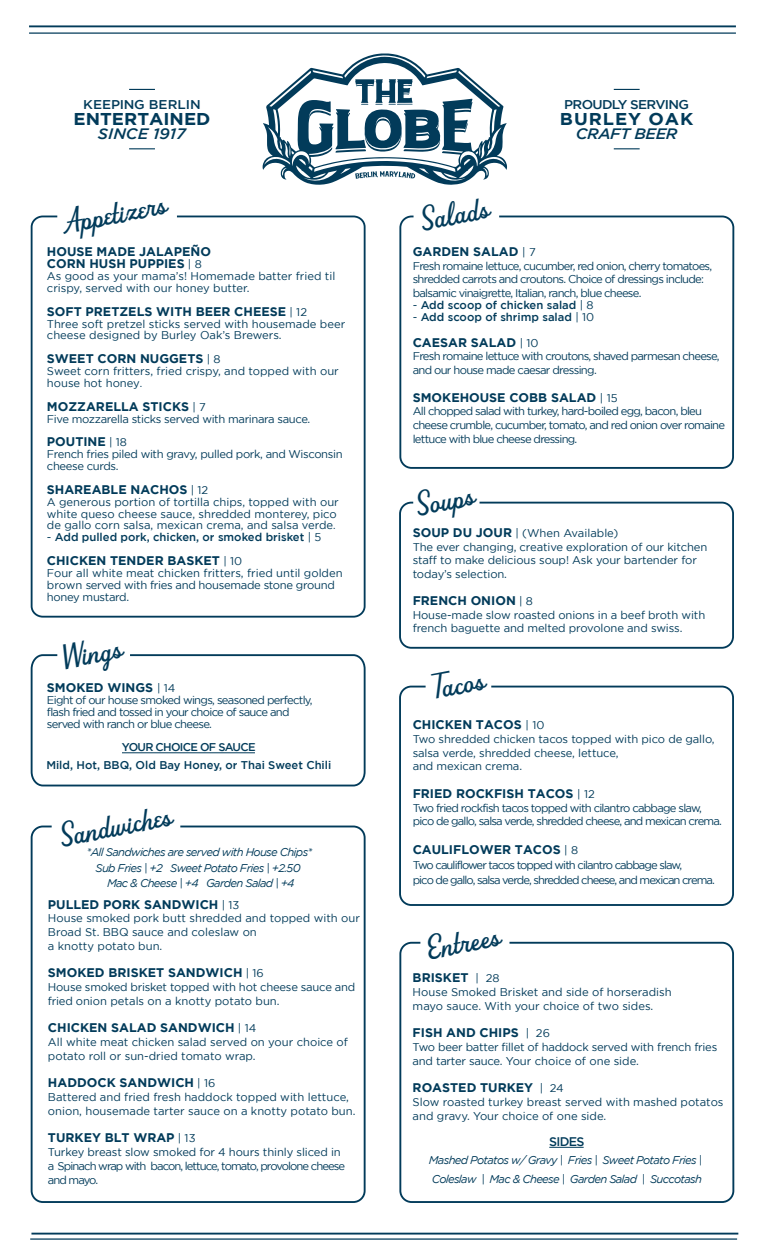
<style>
.page{position:relative;width:765px;height:1260px;background:#fff}
.page>*{position:absolute;margin:0;border:0;box-sizing:border-box;transform-origin:0 0}
.t1{font:700 25px "Beverly Drive Right";color:#023b5a}
.t2{font:700 17.12px "Gotham";color:#023b5a;scale:1.07 1}
.t3{font:700 17.12px "Gotham";letter-spacing:.05em;color:#023b5a;scale:1.07 1}
.t4{font:italic 500 15.12px "Gotham";letter-spacing:-.015em;color:#023b5a;scale:1.07 1}
.t5{font:500 12.62px "Gotham";letter-spacing:-.05em;color:#023b5a;scale:1.07 1}
.t6{font:500 12.62px "Gotham";color:#023b5a;scale:1.07 1}
.t7{font:700 12.5px/11.9px "Gotham";color:#023b5a}
.t8{font:500 12.5px "Gotham";letter-spacing:-.06em;color:#023b5a}
.t9{font:11.25px/13.8px "Gotham";color:#023b5a}
.t10{font:11.25px/13.8px "Gotham";letter-spacing:-.02em;color:#023b5a}
.t11{font:11.25px/13.8px "Gotham";letter-spacing:-.065em;color:#023b5a}
.t12{font:11.25px/13.8px "Gotham";letter-spacing:-.08em;color:#023b5a}
.t13{font:italic 11.25px/15.5px "Gotham";letter-spacing:-.06em;color:#023b5a;text-align:center}
.t14{font:500 11.25px/17.5px "Gotham";color:#023b5a;text-align:center}
.t15{font:11.25px/11.9px "Gotham";letter-spacing:-.06em;color:#023b5a}
.t16{font:11.25px/13.8px "Gotham";letter-spacing:-.07em;color:#023b5a}
.s1{font-weight:400;font-size:11.25px}
.s2{font-size:10.12px}
.s3{font-weight:400}
.s4{font-weight:700;font-size:12.5px}
</style>
<div class="page">
<hr style="left:29px;top:25px;width:707px;height:2px;background:#023b5a">
<hr style="left:29px;top:32px;width:707px;height:2px;background:#023b5a">
<svg style="left:263px;top:54px;width:244px;height:131px"></svg>
<svg style="left:614px;top:89px;width:26px;height:1px"></svg>
<svg style="left:614px;top:148px;width:26px;height:1px"></svg>
<svg style="left:129px;top:89px;width:26px;height:1px"></svg>
<svg style="left:129px;top:148px;width:26px;height:1px"></svg>
<div style="left:31px;top:216px;width:335px;height:402px;border:2px solid #023b5a;border-radius:11px"></div>
<div style="left:399px;top:216px;width:335px;height:253px;border:2px solid #023b5a;border-radius:11px"></div>
<div style="left:31px;top:826px;width:335px;height:377px;border:2px solid #023b5a;border-radius:11px"></div>
<div style="left:399px;top:686px;width:335px;height:220px;border:2px solid #023b5a;border-radius:11px"></div>
<svg style="left:30px;top:654px;width:336px;height:133px"></svg>
<hr style="left:122px;top:753px;width:133px;height:1px;background:#023b5a">
<div style="left:399px;top:942px;width:335px;height:261px;border:2px solid #023b5a;border-radius:11px"></div>
<hr style="left:549px;top:1147px;width:35px;height:1px;background:#023b5a">
<div style="left:399px;top:502px;width:335px;height:147px;border:2px solid #023b5a;border-radius:11px"></div>
<hr style="left:31px;top:1233px;width:707px;height:2px;background:#023b5a">
<hr style="left:30px;top:1238px;width:707px;height:2px;background:#023b5a">
<p class="t6" style="left:83px;top:97px;width:111px">KEEPING BERLIN</p>
<h3 class="t4" style="left:98px;top:125px;width:84px">SINCE 1917</h3>
<h2 class="t2" style="left:74px;top:109px;width:129px">ENTERTAINED</h2>
<h1 class="t1" style="left:62px;top:210px;width:105px;rotate:-11deg">Appetizers</h1>
<h1 class="t1" style="left:418px;top:208px;width:72px;rotate:-11deg">Salads</h1>
<p class="t5" style="left:564px;top:97px;width:118px">PROUDLY SERVING</p>
<h3 class="t4" style="left:576px;top:125px;width:97px">CRAFT BEER</h3>
<h2 class="t3" style="left:560px;top:109px;width:126px">BURLEY OAK</h2>
<p class="t7" style="left:47px;top:246px;width:166px">HOUSE MADE JALAPEÑO<br>CORN HUSH PUPPIES <span class="s1">| 8</span></p>
<p class="t9" style="left:47px;top:270px;width:290px;line-height:11.9px">As good as your mama’s! Homemade batter fried til crispy, served with our honey butter.</p>
<p class="t7" style="left:47px;top:305px;width:262px">SOFT PRETZELS WITH BEER CHEESE <span class="s1">| 12</span></p>
<p class="t9" style="left:47px;top:317px;width:300px;line-height:11.9px">Three soft pretzel sticks served with housemade beer cheese designed by Burley Oak’s Brewers.</p>
<p class="t7" style="left:47px;top:353px;width:175px">SWEET CORN NUGGETS <span class="s1">| 8</span></p>
<p class="t9" style="left:47px;top:365px;width:293px;line-height:11.9px">Sweet corn fritters, fried crispy, and topped with our house hot honey<span class="s2">.</span></p>
<p class="t7" style="left:47px;top:400px;width:160px">MOZZARELLA STICKS <span class="s1">| 7</span></p>
<p class="t10" style="left:47px;top:412px;width:265px">Five mozzarella sticks served with marinara sauce.</p>
<p class="t7" style="left:47px;top:436px;width:82px">POUTINE <span class="s1">| 18</span></p>
<p class="t10" style="left:47px;top:448px;width:297px;line-height:11.9px">French fries piled with gravy, pulled pork, and Wisconsin cheese curds.</p>
<p class="t7" style="left:47px;top:483px;width:163px">SHAREABLE NACHOS <span class="s1">| 12</span></p>
<p class="t9" style="left:47px;top:496px;width:293px;line-height:11.9px">A generous portion of tortilla chips, topped with our white queso cheese sauce, shredded monterey, pico de gallo corn salsa, mexican crema, and salsa verde<span class="s2">.</span></p>
<p class="t14" style="left:47px;top:528px;width:276px"><span class="s3">-</span> Add pulled pork, chicken, or smoked brisket <span class="s3">| 5</span></p>
<p class="t7" style="left:47px;top:554px;width:197px">CHICKEN TENDER BASKET <span class="s1">| 10</span></p>
<p class="t10" style="left:47px;top:567px;width:297px;line-height:11.9px">Four all white meat chicken fritters, fried until golden brown served with fries and housemade stone ground honey mustard.</p>
<h1 class="t1" style="left:57px;top:647px;width:65px;rotate:-11deg">Wings</h1>
<p class="t7" style="left:47px;top:682px;width:130px">SMOKED WINGS <span class="s1">| 14</span></p>
<p class="t15" style="left:47px;top:694px;width:267px">Eight of our house smoked wings, seasoned perfectly, flash fried and tossed in your choice of sauce and served with ranch or blue cheese.</p>
<p class="t14" style="left:46px;top:738px;width:286px">YOUR CHOICE OF SAUCE<br>Mild, Hot, BBQ, Old Bay Honey, or Thai Sweet Chili</p>
<h1 class="t1" style="left:57px;top:824px;width:116px;rotate:-11deg">Sandwiches</h1>
<p class="t13" style="left:87px;top:845px;width:227px">*All Sandwiches are served with House Chips*<br>Sub Fries | +2 Sweet Potato Fries | +2.50<br>Mac &amp; Cheese | +4 Garden Salad | +4</p>
<p class="t7" style="left:48px;top:898px;width:193px">PULLED PORK SANDWICH <span class="s1">| 13</span></p>
<p class="t9" style="left:48px;top:911px;width:314px">House smoked pork butt shredded and topped with our<br>Broad St. BBQ sauce and coleslaw on<br>a knotty potato bun.</p>
<p class="t7" style="left:48px;top:967px;width:217px">SMOKED BRISKET SANDWICH <span class="s1">| 16</span></p>
<p class="t10" style="left:48px;top:980px;width:309px">House smoked brisket topped with hot cheese sauce and fried onion petals on a knotty potato bun.</p>
<p class="t7" style="left:48px;top:1022px;width:210px">CHICKEN SALAD SANDWICH <span class="s1">| 14</span></p>
<p class="t9" style="left:48px;top:1035px;width:302px">All white meat chicken salad served on your choice of potato roll or sun-dried tomato wrap.</p>
<p class="t7" style="left:48px;top:1077px;width:169px">HADDOCK SANDWICH <span class="s1">| 16</span></p>
<p class="t9" style="left:48px;top:1090px;width:309px">Battered and fried fresh haddock topped with lettuce, onion, housemade tarter sauce on a knotty potato bun.</p>
<p class="t7" style="left:48px;top:1132px;width:149px">TURKEY BLT WRAP <span class="s1">| 13</span></p>
<p class="t12" style="left:48px;top:1145px;width:299px">Turkey breast slow smoked for 4 hours thinly sliced in a Spinach wrap with bacon, lettuce, tomato, provolone cheese and mayo.</p>
<p class="t7" style="left:413px;top:246px;width:124px">GARDEN SALAD <span class="s1">| 7</span></p>
<p class="t11" style="left:413px;top:259px;width:301px">Fresh romaine lettuce, cucumber, red onion, cherry tomatoes, shredded carrots and croutons. Choice of dressings include: balsamic vinaigrette, Italian, ranch, blue cheese.</p>
<p class="t14" style="left:413px;top:296px;width:182px"><span class="s3">-</span> Add scoop of chicken salad <span class="s3">| 8</span></p>
<p class="t14" style="left:413px;top:308px;width:183px"><span class="s3">-</span> Add scoop of shrimp salad <span class="s3">| 10</span></p>
<p class="t7" style="left:413px;top:336px;width:127px">CAESAR SALAD <span class="s1">| 10</span></p>
<p class="t11" style="left:413px;top:349px;width:308px">Fresh romaine lettuce with croutons, shaved parmesan cheese, and our house made caesar dressing.</p>
<p class="t7" style="left:413px;top:391px;width:206px">SMOKEHOUSE COBB SALAD <span class="s1">| 15</span></p>
<p class="t11" style="left:413px;top:404px;width:314px">All chopped salad with turkey, hard-boiled egg, bacon, bleu cheese crumble, cucumber, tomato, and red onion over romaine lettuce with blue cheese dressing.</p>
<h1 class="t1" style="left:413px;top:493px;width:61px;rotate:-11deg">Soups</h1>
<p class="t10" style="left:413px;top:526px;width:296px"><span class="s4">SOUP DU JOUR</span> | (When Available)<br>The ever changing, creative exploration of our kitchen staff to make delicious soup! Ask your bartender for today’s selection.</p>
<p class="t7" style="left:413px;top:594px;width:122px">FRENCH ONION <span class="s1">| 8</span></p>
<p class="t10" style="left:413px;top:608px;width:294px">House-made slow roasted onions in a beef broth with french baguette and melted provolone and swiss.</p>
<h1 class="t1" style="left:429px;top:677px;width:56px;rotate:-11deg">Tacos</h1>
<p class="t7" style="left:413px;top:718px;width:133px">CHICKEN TACOS <span class="s1">| 10</span></p>
<p class="t10" style="left:413px;top:732px;width:303px">Two shredded chicken tacos topped with pico de gallo, salsa verde, shredded cheese, lettuce,<br>and mexican crema.</p>
<p class="t7" style="left:413px;top:787px;width:184px">FRIED ROCKFISH TACOS <span class="s1">| 12</span></p>
<p class="t16" style="left:413px;top:801px;width:311px">Two fried rockfish tacos topped with cilantro cabbage slaw, pico de gallo, salsa verde, shredded cheese, and mexican crema.</p>
<p class="t7" style="left:413px;top:843px;width:167px">CAULIFLOWER TACOS <span class="s1">| 8</span></p>
<p class="t12" style="left:413px;top:858px;width:304px;line-height:15px">Two cauliflower tacos topped with cilantro cabbage slaw,<br>pico de gallo, salsa verde, shredded cheese, and mexican crema.</p>
<h1 class="t1" style="left:423px;top:937px;width:77px;rotate:-11deg">Entrees</h1>
<p class="t7" style="left:413px;top:972px;width:88px">BRISKET <span class="s1">| 28</span></p>
<p class="t9" style="left:413px;top:985px;width:261px">House Smoked Brisket and side of horseradish mayo sauce. With your choice of two sides.</p>
<p class="t7" style="left:413px;top:1027px;width:139px">FISH AND CHIPS <span class="s1">| 26</span></p>
<p class="t10" style="left:413px;top:1040px;width:306px">Two beer batter fillet of haddock served with french fries and tarter sauce. Your choice of one side.</p>
<p class="t7" style="left:413px;top:1082px;width:153px">ROASTED TURKEY <span class="s1">| 24</span></p>
<p class="t9" style="left:413px;top:1095px;width:312px">Slow roasted turkey breast served with mashed potatos and gravy. Your choice of one side.</p>
<p class="t8" style="left:549px;top:1134px;width:37px">SIDES</p>
<p class="t13" style="left:429px;top:1151px;width:275px;line-height:18.8px;text-align:left">Mashed Potatos w/ Gravy | Fries | Sweet Potato Fries |<br>Coleslaw | Mac &amp; Cheese | Garden Salad | Succotash</p>
</div>
